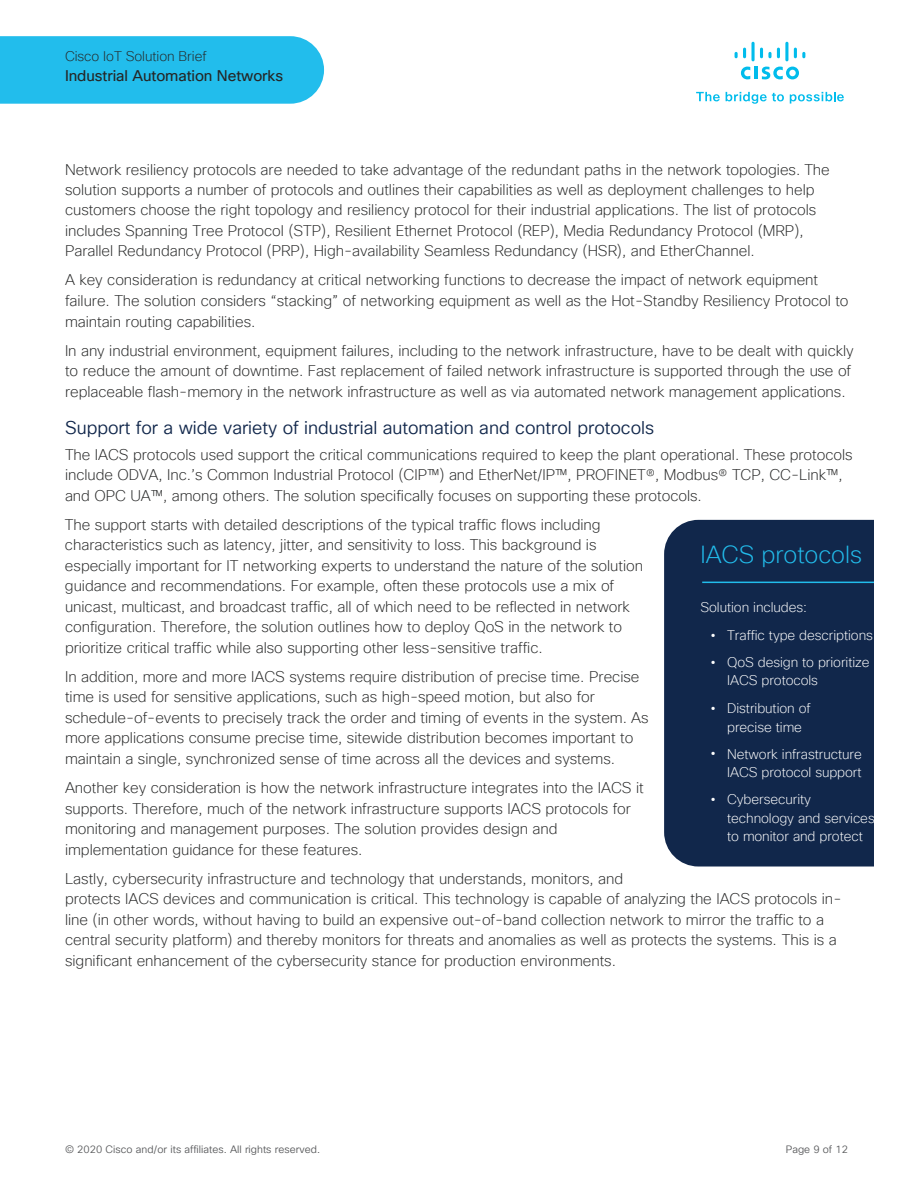
<style>
.page{position:relative;width:918px;height:1188px;background:#fff}
.page>*{position:absolute;margin:0;border:0;box-sizing:border-box;transform-origin:0 0}
.t1{font:200 24.15px "Cisco Sans TT";letter-spacing:-.005em;color:#22bdec}
.t2{font:18px "Cisco Sans TT Light";color:#11274b}
.t3{font:200 15.15px/20.4px "Cisco Sans TT";letter-spacing:-.005em;color:#252626}
.t4{font:15.15px "Cisco Sans TT";letter-spacing:-.005em;color:#252626}
.t5{font:200 13.65px/18.8px "Cisco Sans TT";letter-spacing:-.005em;color:#fff}
.t6{font:200 13.65px "Cisco Sans TT";letter-spacing:-.005em;color:#252626}
.t7{font:10.5px "Cisco Sans TT Light";letter-spacing:.005em;color:#58595b}
</style>
<div class="page">
<div style="left:0;top:36px;width:324px;height:68px;background:#22bdec"></div>
<svg style="left:696px;top:92px;width:24px;height:9px"></svg>
<svg style="left:726px;top:92px;width:58px;height:12px"></svg>
<svg style="left:790px;top:92px;width:54px;height:12px"></svg>
<svg style="left:741px;top:67px;width:58px;height:12px"></svg>
<svg style="left:735px;top:48px;width:11px;height:10px"></svg>
<svg style="left:751px;top:42px;width:4px;height:19px"></svg>
<svg style="left:760px;top:48px;width:20px;height:10px"></svg>
<hr style="left:785px;top:42px;width:3px;height:19px;background:#01bcec;border-radius:2px">
<svg style="left:794px;top:48px;width:11px;height:10px"></svg>
<div style="left:664px;top:520px;width:209px;height:347px;background:#11274b"></div>
<hr style="left:702px;top:582px;width:171px;height:1px;background:#22bdec">
<p class="t6" style="left:65px;top:48px;width:143px">Cisco IoT Solution Brief</p>
<p class="t4" style="left:65px;top:66px;width:220px">Industrial Automation Networks</p>
<p class="t3" style="left:65px;top:160px;width:766px">Network resiliency protocols are needed to take advantage of the redundant paths in the network topologies. The solution supports a number of protocols and outlines their capabilities as well as deployment challenges to help customers choose the right topology and resiliency protocol for their industrial applications. The list of protocols includes Spanning Tree Protocol (STP), Resilient Ethernet Protocol (REP), Media Redundancy Protocol (MRP), Parallel Redundancy Protocol (PRP), High-availability Seamless Redundancy (HSR), and EtherChannel.</p>
<p class="t3" style="left:65px;top:270px;width:785px">A key consideration is redundancy at critical networking functions to decrease the impact of network equipment failure. The solution considers “stacking” of networking equipment as well as the Hot-Standby Resiliency Protocol to maintain routing capabilities.</p>
<p class="t3" style="left:65px;top:341px;width:790px">In any industrial environment, equipment failures, including to the network infrastructure, have to be dealt with quickly to reduce the amount of downtime. Fast replacement of failed network infrastructure is supported through the use of replaceable flash-memory in the network infrastructure as well as via automated network management applications.</p>
<p class="t2" style="left:65px;top:416px;width:591px">Support for a wide variety of industrial automation and control protocols</p>
<p class="t3" style="left:65px;top:445px;width:789px">The IACS protocols used support the critical communications required to keep the plant operational. These protocols include ODVA, Inc.’s Common Industrial Protocol (CIP™) and EtherNet/IP™, PROFINET®, Modbus® TCP, CC-Link™, and OPC UA™, among others. The solution specifically focuses on supporting these protocols.</p>
<p class="t3" style="left:65px;top:515px;width:580px">The support starts with detailed descriptions of the typical traffic flows including characteristics such as latency, jitter, and sensitivity to loss. This background is especially important for IT networking experts to understand the nature of the solution guidance and recommendations. For example, often these protocols use a mix of unicast, multicast, and broadcast traffic, all of which need to be reflected in network configuration. Therefore, the solution outlines how to deploy QoS in the network to prioritize critical traffic while also supporting other less-sensitive traffic.</p>
<p class="t3" style="left:65px;top:667px;width:585px">In addition, more and more IACS systems require distribution of precise time. Precise time is used for sensitive applications, such as high-speed motion, but also for schedule-of-events to precisely track the order and timing of events in the system. As more applications consume precise time, sitewide distribution becomes important to maintain a single, synchronized sense of time across all the devices and systems.</p>
<p class="t3" style="left:65px;top:778px;width:580px">Another key consideration is how the network infrastructure integrates into the IACS it supports. Therefore, much of the network infrastructure supports IACS protocols for monitoring and management purposes. The solution provides design and implementation guidance for these features.</p>
<p class="t3" style="left:65px;top:869px;width:778px">Lastly, cybersecurity infrastructure and technology that understands, monitors, and<br>protects IACS devices and communication is critical. This technology is capable of analyzing the IACS protocols in&shy;line (in other words, without having to build an expensive out-of-band collection network to mirror the traffic to a central security platform) and thereby monitors for threats and anomalies as well as protects the systems. This is a significant enhancement of the cybersecurity stance for production environments.</p>
<p class="t1" style="left:700px;top:539px;width:163px">IACS protocols</p>
<p class="t5" style="left:700px;top:599px;width:108px">Solution includes:</p>
<p class="t5" style="left:711px;top:626px;width:163px">• Traffic type descriptions</p>
<p class="t5" style="left:727px;top:653px;width:144px;text-indent:-16px">• QoS design to prioritize<br>IACS protocols</p>
<p class="t5" style="left:711px;top:699px;width:101px;text-align:center">• Distribution of precise time</p>
<p class="t5" style="left:711px;top:745px;width:152px;text-align:right">• Network infrastructure<br>IACS protocol support</p>
<p class="t5" style="left:727px;top:791px;width:149px;text-indent:-16px">• Cybersecurity technology and services to monitor and protect</p>
<p class="t7" style="left:65px;top:1143px;width:257px">© 2020 Cisco and/or its affiliates. All rights reserved.</p>
<p class="t7" style="left:786px;top:1143px;width:64px">Page 9 of 12</p>
</div>
